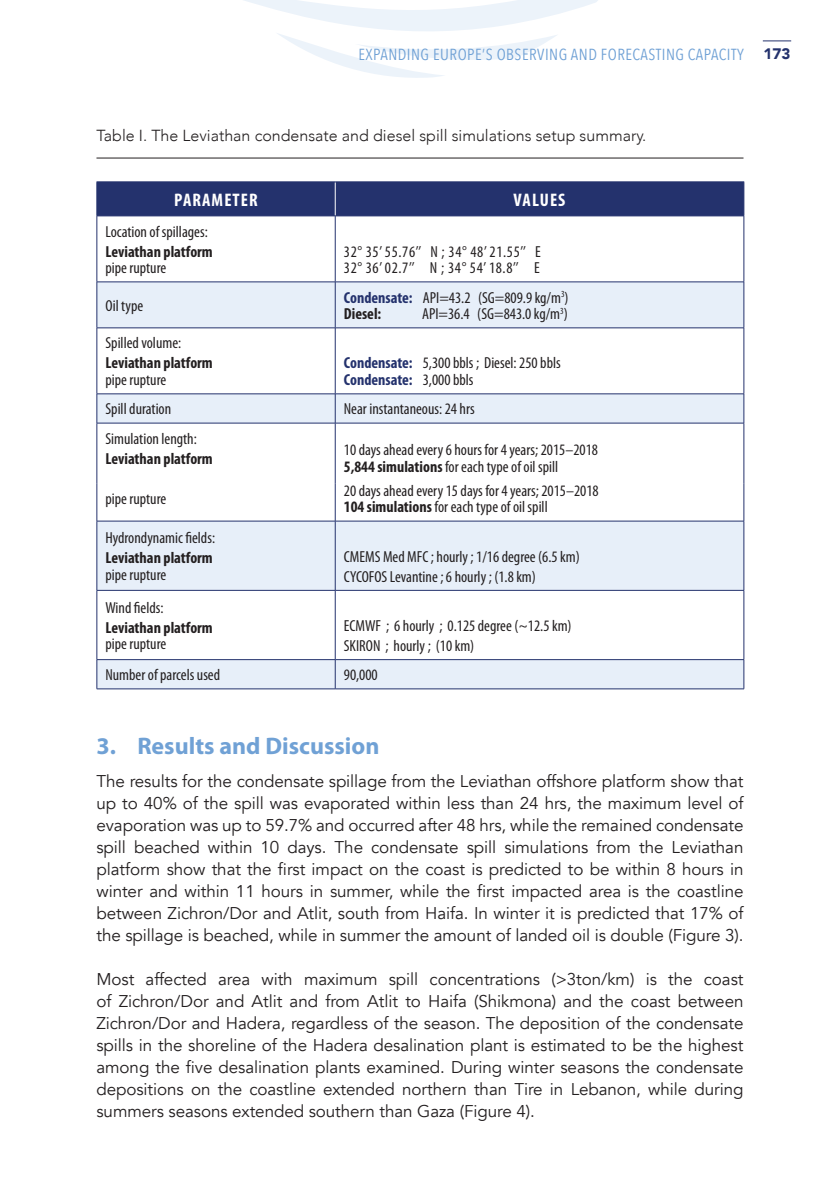
<style>
.page{position:relative;width:840px;height:1191px;background:#fff}
.page>*{position:absolute;margin:0;border:0;box-sizing:border-box;transform-origin:0 0}
.t1{font:700 24px "Myriad Pro";color:#70a1d5}
.t2{font:700 condensed 18.2px "Myriad Pro";letter-spacing:.06em;color:#fff}
.t3{font:17px/22px "Avenir";letter-spacing:-.005em;color:#231f20;text-align:justify}
.t4{font:condensed 16px/16.8px "Myriad Pro";color:#231f20}
.t5{font:700 condensed 16px "Myriad Pro";color:#231f20}
.t6{font:300 16px "Avenir";color:#231f20}
.t7{font:condensed 16px/16.8px "Myriad Pro";letter-spacing:.04em;color:#231f20}
.t8{font:16px "Avenir Next Condensed";letter-spacing:.03em;color:#70a1d5}
.s1{font-family:"Avenir";font-weight:900;font-size:15.2px;color:#24326d}
.s2{font-weight:700;color:#24326d}
.s3{font-weight:700}
</style>
<div class="page">
<svg style="left:762px;top:41px;width:28px;height:1px"></svg>
<svg style="left:244px;top:0;width:354px;height:78px"></svg>
<div style="left:97px;top:182px;width:646px;height:33px;background:#24326d"></div>
<svg style="left:97px;top:282px;width:646px;height:406px;fill:#e7eff9"></svg>
<svg style="left:97px;top:591px;width:646px;height:68px"></svg>
<hr style="left:96px;top:216px;width:1px;height:66px;background:#24326d">
<hr style="left:335px;top:216px;width:1px;height:66px;background:#24326d">
<hr style="left:743px;top:216px;width:1px;height:66px;background:#24326d">
<hr style="left:97px;top:281px;width:238px;height:1px;background:#24326d">
<hr style="left:96px;top:282px;width:1px;height:46px;background:#24326d">
<hr style="left:335px;top:281px;width:408px;height:1px;background:#24326d">
<hr style="left:335px;top:282px;width:1px;height:46px;background:#24326d">
<hr style="left:743px;top:282px;width:1px;height:46px;background:#24326d">
<hr style="left:97px;top:327px;width:238px;height:1px;background:#24326d">
<hr style="left:96px;top:328px;width:1px;height:66px;background:#24326d">
<hr style="left:335px;top:327px;width:408px;height:1px;background:#24326d">
<hr style="left:335px;top:328px;width:1px;height:66px;background:#24326d">
<hr style="left:743px;top:328px;width:1px;height:66px;background:#24326d">
<hr style="left:97px;top:393px;width:238px;height:1px;background:#24326d">
<svg style="left:96px;top:394px;width:1px;height:29px"></svg>
<hr style="left:335px;top:393px;width:408px;height:1px;background:#24326d">
<svg style="left:335px;top:394px;width:1px;height:29px"></svg>
<svg style="left:743px;top:394px;width:1px;height:29px"></svg>
<hr style="left:97px;top:423px;width:238px;height:1px;background:#24326d">
<hr style="left:96px;top:423px;width:1px;height:61px;background:#24326d">
<hr style="left:335px;top:423px;width:408px;height:1px;background:#24326d">
<hr style="left:335px;top:423px;width:1px;height:61px;background:#24326d">
<hr style="left:743px;top:423px;width:1px;height:61px;background:#24326d">
<hr style="left:96px;top:484px;width:1px;height:37px;background:#24326d">
<hr style="left:335px;top:484px;width:1px;height:37px;background:#24326d">
<hr style="left:743px;top:484px;width:1px;height:37px;background:#24326d">
<hr style="left:97px;top:521px;width:238px;height:1px;background:#24326d">
<hr style="left:96px;top:521px;width:1px;height:69px;background:#24326d">
<hr style="left:335px;top:521px;width:408px;height:1px;background:#24326d">
<hr style="left:335px;top:521px;width:1px;height:69px;background:#24326d">
<hr style="left:743px;top:521px;width:1px;height:69px;background:#24326d">
<hr style="left:97px;top:590px;width:238px;height:1px;background:#24326d">
<hr style="left:96px;top:590px;width:1px;height:69px;background:#24326d">
<hr style="left:335px;top:590px;width:408px;height:1px;background:#24326d">
<hr style="left:335px;top:590px;width:1px;height:69px;background:#24326d">
<hr style="left:743px;top:590px;width:1px;height:69px;background:#24326d">
<hr style="left:97px;top:659px;width:238px;height:1px;background:#24326d">
<svg style="left:96px;top:660px;width:1px;height:28px"></svg>
<hr style="left:335px;top:659px;width:408px;height:1px;background:#24326d">
<svg style="left:335px;top:660px;width:1px;height:28px"></svg>
<svg style="left:743px;top:660px;width:1px;height:28px"></svg>
<hr style="left:97px;top:688px;width:238px;height:1px;background:#24326d">
<hr style="left:335px;top:688px;width:408px;height:1px;background:#24326d">
<hr style="left:334px;top:182px;width:1px;height:34px;background:#fff">
<hr style="left:96px;top:181px;width:239px;height:1px;background:#24326d">
<hr style="left:96px;top:182px;width:1px;height:34px;background:#24326d">
<hr style="left:335px;top:181px;width:408px;height:1px;background:#24326d">
<hr style="left:743px;top:182px;width:1px;height:34px;background:#24326d">
<hr style="left:97px;top:215px;width:238px;height:1px;background:#24326d">
<hr style="left:335px;top:215px;width:408px;height:1px;background:#24326d">
<hr style="left:96px;top:158px;width:647px;height:1px;background:#231f20">
<p class="t8" style="left:358px;top:41px;width:433px">EXPANDING EUROPE’S OBSERVING AND FORECASTING CAPACITY <span class="s1">173</span></p>
<p class="t6" style="left:96px;top:126px;width:551px">Table I. The Leviathan condensate and diesel spill simulations setup summary.</p>
<p class="t2" style="left:174px;top:188px;width:85px">PARAMETER</p>
<p class="t2" style="left:513px;top:188px;width:53px">VALUES</p>
<p class="t4" style="left:105px;top:223px;width:104px">Location of spillages:</p>
<p class="t5" style="left:105px;top:241px;width:109px">Leviathan platform</p>
<p class="t4" style="left:105px;top:259px;width:62px">pipe rupture</p>
<p class="t7" style="left:343px;top:243px;width:198px">32° 35’ 55.76’’ N ; 34° 48’ 21.55’’ E<br>32° 36’ 02.7’’ N ; 34° 54’ 18.8’’ E</p>
<p class="t4" style="left:105px;top:297px;width:39px">Oil type</p>
<p class="t4" style="left:343px;top:289px;width:226px"><span class="s2">Condensate:</span> API=43.2 (SG=809.9 kg/m<sup>3</sup>)<br><span class="s3">Diesel:</span></p>
<p class="t4" style="left:422px;top:305px;width:147px">API=36.4 (SG=843.0 kg/m<sup>3</sup>)</p>
<p class="t4" style="left:105px;top:334px;width:77px">Spilled volume:</p>
<p class="t5" style="left:105px;top:353px;width:109px">Leviathan platform</p>
<p class="t4" style="left:105px;top:371px;width:62px">pipe rupture</p>
<p class="t4" style="left:343px;top:354px;width:218px"><span class="s2">Condensate:</span> 5,300 bbls ; Diesel: 250 bbls<br><span class="s2">Condensate:</span> 3,000 bbls</p>
<p class="t4" style="left:105px;top:400px;width:67px">Spill duration</p>
<p class="t4" style="left:343px;top:400px;width:132px">Near instantaneous: 24 hrs</p>
<p class="t4" style="left:105px;top:430px;width:93px">Simulation length:</p>
<p class="t5" style="left:105px;top:448px;width:109px">Leviathan platform</p>
<p class="t4" style="left:343px;top:441px;width:255px">10 days ahead every 6 hours for 4 years; 2015–2018<br><span class="s3">5,844 simulations</span> for each type of oil spill</p>
<p class="t4" style="left:105px;top:490px;width:62px">pipe rupture</p>
<p class="t4" style="left:343px;top:482px;width:256px">20 days ahead every 15 days for 4 years; 2015–2018<br><span class="s3">104 simulations</span> for each type of oil spill</p>
<p class="t4" style="left:105px;top:529px;width:111px">Hydrondynamic fields:</p>
<p class="t5" style="left:105px;top:548px;width:109px">Leviathan platform</p>
<p class="t4" style="left:105px;top:566px;width:62px">pipe rupture</p>
<p class="t4" style="left:343px;top:546px;width:237px;line-height:20px">CMEMS Med MFC ; hourly ; 1/16 degree (6.5 km)<br>CYCOFOS Levantine ; 6 hourly ; (1.8 km)</p>
<p class="t4" style="left:105px;top:598px;width:60px">Wind fields:</p>
<p class="t5" style="left:105px;top:617px;width:109px">Leviathan platform</p>
<p class="t4" style="left:105px;top:635px;width:62px">pipe rupture</p>
<p class="t4" style="left:343px;top:615px;width:229px;line-height:20px">ECMWF ; 6 hourly ; 0.125 degree (~12.5 km)<br>SKIRON ; hourly ; (10 km)</p>
<p class="t4" style="left:105px;top:666px;width:116px">Number of parcels used</p>
<p class="t4" style="left:343px;top:666px;width:35px">90,000</p>
<h1 class="t1" style="left:96px;top:730px;width:284px">3. Results and Discussion</h1>
<p class="t3" style="left:96px;top:770px;width:648px">The results for the condensate spillage from the Leviathan offshore platform show that up to 40% of the spill was evaporated within less than 24 hrs, the maximum level of evaporation was up to 59.7% and occurred after 48 hrs, while the remained condensate spill beached within 10 days. The condensate spill simulations from the Leviathan platform show that the first impact on the coast is predicted to be within 8 hours in winter and within 11 hours in summer, while the first impacted area is the coastline between Zichron/Dor and Atlit, south from Haifa. In winter it is predicted that 17% of the spillage is beached, while in summer the amount of landed oil is double (Figure 3).</p>
<p class="t3" style="left:96px;top:968px;width:648px">Most affected area with maximum spill concentrations (&gt;3ton/km) is the coast of Zichron/Dor and Atlit and from Atlit to Haifa (Shikmona) and the coast between Zichron/Dor and Hadera, regardless of the season. The deposition of the condensate spills in the shoreline of the Hadera desalination plant is estimated to be the highest among the five desalination plants examined. During winter seasons the condensate depositions on the coastline extended northern than Tire in Lebanon, while during summers seasons extended southern than Gaza (Figure 4).</p>
</div>
